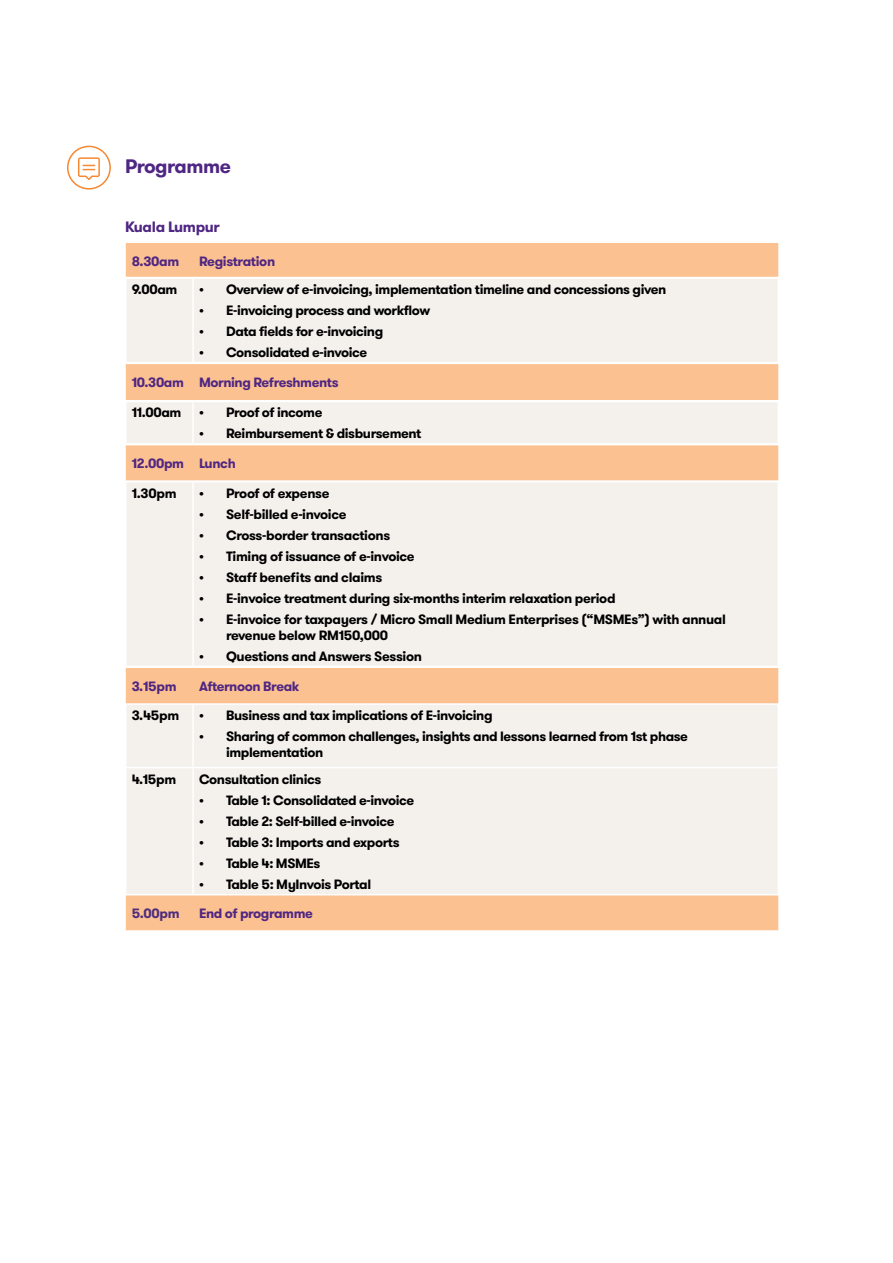
<style>
.page{position:relative;width:893px;height:1263px;background:#fff}
.page>*{position:absolute;margin:0;border:0;box-sizing:border-box;transform-origin:0 0}
.t1{font:700 19.5px "GT Walsheim Pro";letter-spacing:-.025em;color:#4f2683}
.t2{font:700 15px "GT Walsheim Pro";letter-spacing:-.025em;color:#4f2683}
.t3{font:700 13.5px/16.2px "GT Walsheim Pro";letter-spacing:-.03em;color:#000}
.t4{font:700 13.5px "GT Walsheim Pro";letter-spacing:-.03em;color:#4f2683}
.t5{font:700 13.5px "GT Walsheim Pro";color:#4f2d7f}
</style>
<div class="page">
<svg style="left:67px;top:146px;width:44px;height:44px"></svg>
<div style="left:126px;top:243px;width:652px;height:687px;background:#fcc190"></div>
<svg style="left:126px;top:279px;width:652px;height:615px;background:#f5e8dc"></svg>
<hr style="left:193px;top:277px;width:586px;height:2px;background:#fff">
<hr style="left:193px;top:400px;width:586px;height:2px;background:#fff">
<hr style="left:193px;top:480px;width:586px;height:3px;background:#fff">
<hr style="left:125px;top:362px;width:68px;height:2px;background:#fff">
<hr style="left:125px;top:480px;width:68px;height:3px;background:#fff">
<hr style="left:125px;top:666px;width:68px;height:2px;background:#fff">
<hr style="left:125px;top:483px;width:2px;height:183px;background:#fff">
<hr style="left:192px;top:483px;width:2px;height:183px;background:#fff">
<hr style="left:777px;top:483px;width:2px;height:183px;background:#fff">
<hr style="left:125px;top:400px;width:68px;height:2px;background:#fff">
<hr style="left:125px;top:443px;width:68px;height:2px;background:#fff">
<hr style="left:125px;top:402px;width:2px;height:41px;background:#fff">
<hr style="left:192px;top:402px;width:2px;height:41px;background:#fff">
<hr style="left:777px;top:402px;width:2px;height:41px;background:#fff">
<hr style="left:193px;top:443px;width:586px;height:2px;background:#fff">
<hr style="left:193px;top:666px;width:586px;height:2px;background:#fff">
<hr style="left:125px;top:277px;width:68px;height:2px;background:#fff">
<hr style="left:125px;top:279px;width:2px;height:83px;background:#fff">
<hr style="left:192px;top:279px;width:2px;height:83px;background:#fff">
<hr style="left:125px;top:703px;width:68px;height:2px;background:#fff">
<hr style="left:125px;top:705px;width:2px;height:62px;background:#fff">
<hr style="left:777px;top:705px;width:2px;height:62px;background:#fff">
<hr style="left:125px;top:767px;width:68px;height:1px;background:#fff">
<hr style="left:125px;top:768px;width:2px;height:126px;background:#fff">
<hr style="left:125px;top:894px;width:68px;height:1px;background:#fff">
<hr style="left:193px;top:703px;width:586px;height:2px;background:#fff">
<hr style="left:192px;top:705px;width:2px;height:62px;background:#fff">
<hr style="left:193px;top:767px;width:586px;height:1px;background:#fff">
<hr style="left:192px;top:768px;width:2px;height:126px;background:#fff">
<hr style="left:193px;top:894px;width:586px;height:1px;background:#fff">
<hr style="left:193px;top:362px;width:586px;height:2px;background:#fff">
<hr style="left:777px;top:279px;width:2px;height:83px;background:#fff">
<hr style="left:777px;top:768px;width:2px;height:126px;background:#fff">
<h1 class="t1" style="left:125px;top:154px;width:107px">Programme</h1>
<p class="t2" style="left:125px;top:217px;width:96px">Kuala Lumpur</p>
<p class="t4" style="left:132px;top:252px;width:49px">8.30am</p>
<p class="t4" style="left:199px;top:252px;width:78px">Registration</p>
<p class="t3" style="left:132px;top:281px;width:47px">9.00am</p>
<p class="t3" style="left:199px;top:281px;width:469px">• Overview of e-invoicing, implementation timeline and concessions given</p>
<p class="t3" style="left:199px;top:302px;width:233px">• E-invoicing process and workflow</p>
<p class="t3" style="left:199px;top:323px;width:186px">• Data fields for e-invoicing</p>
<p class="t3" style="left:199px;top:344px;width:170px">• Consolidated e-invoice</p>
<p class="t4" style="left:132px;top:374px;width:208px">10.30am Morning Refreshments</p>
<p class="t3" style="left:132px;top:405px;width:51px">11.00am</p>
<p class="t3" style="left:199px;top:405px;width:125px">• Proof of income</p>
<p class="t3" style="left:199px;top:426px;width:224px">• Reimbursement &amp; disbursement</p>
<p class="t4" style="left:132px;top:454px;width:105px">12.00pm Lunch</p>
<p class="t3" style="left:132px;top:485px;width:46px">1.30pm</p>
<p class="t3" style="left:199px;top:485px;width:132px">• Proof of expense</p>
<p class="t3" style="left:199px;top:506px;width:149px">• Self-billed e-invoice</p>
<p class="t3" style="left:199px;top:527px;width:193px">• Cross-border transactions</p>
<p class="t3" style="left:199px;top:548px;width:217px">• Timing of issuance of e-invoice</p>
<p class="t3" style="left:199px;top:569px;width:185px">• Staff benefits and claims</p>
<p class="t3" style="left:199px;top:590px;width:418px">• E-invoice treatment during six-months interim relaxation period</p>
<p class="t3" style="left:226px;top:611px;width:501px;text-indent:-27px">• E-invoice for taxpayers / Micro Small Medium Enterprises (“MSMEs”) with annual revenue below RM150,000</p>
<p class="t3" style="left:199px;top:648px;width:224px">• Questions and Answers Session</p>
<p class="t4" style="left:132px;top:677px;width:46px">3.15pm</p>
<p class="t4" style="left:199px;top:677px;width:102px">Afternoon Break</p>
<p class="t3" style="left:132px;top:707px;width:49px">3.45pm</p>
<p class="t3" style="left:199px;top:707px;width:295px">• Business and tax implications of E-invoicing</p>
<p class="t3" style="left:226px;top:728px;width:464px;text-indent:-27px">• Sharing of common challenges, insights and lessons learned from 1st phase implementation</p>
<p class="t3" style="left:132px;top:771px;width:46px">4.15pm</p>
<p class="t3" style="left:199px;top:771px;width:124px">Consultation clinics</p>
<p class="t3" style="left:199px;top:792px;width:217px">• Table 1: Consolidated e-invoice</p>
<p class="t3" style="left:199px;top:813px;width:197px">• Table 2: Self-billed e-invoice</p>
<p class="t3" style="left:199px;top:834px;width:202px">• Table 3: Imports and exports</p>
<p class="t3" style="left:199px;top:855px;width:123px">• Table 4: MSMEs</p>
<p class="t3" style="left:199px;top:876px;width:174px">• Table 5: MyInvois Portal</p>
<p class="t5" style="left:132px;top:904px;width:49px">5.00pm</p>
<p class="t4" style="left:199px;top:904px;width:115px">End of programme</p>
</div>
